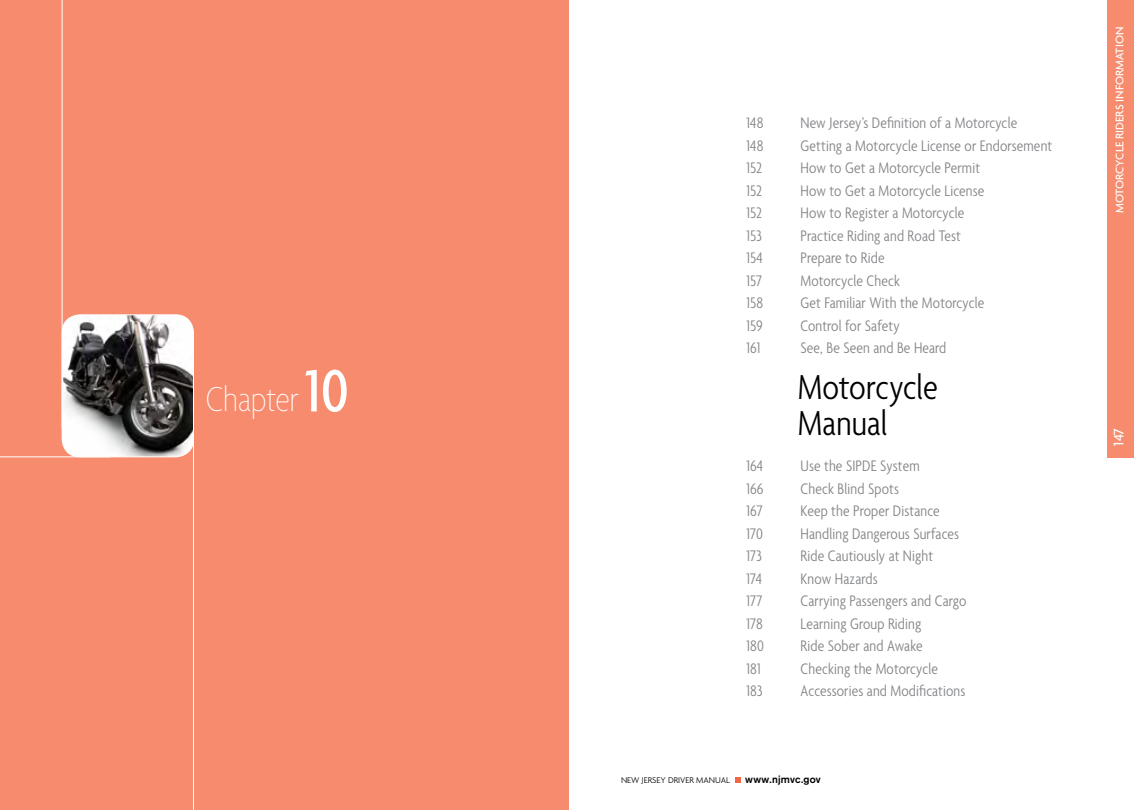
<style>
.page{position:relative;width:1134px;height:810px;background:#fff}
.page>*{position:absolute;margin:0;border:0;box-sizing:border-box;transform-origin:0 0}
.t1{font:300 condensed 37.5px/36px "Agenda";letter-spacing:.005em;color:#000}
.t2{font:100 condensed 37.5px "Agenda";color:#fff}
.t3{font:300 condensed 16.5px "Agenda";letter-spacing:.01em;color:#808285}
.t4{font:500 15px "Agenda";color:#fff}
.t5{font:500 12px "Agenda";color:#fff}
.t6{font:700 10.5px "Akzidenz Grotesk";letter-spacing:.01em;color:#000}
.t7{font:300 9px "Agenda";color:#000}
.s1{font-weight:500;font-size:64.5px}
</style>
<div class="page">
<svg style="left:735px;top:777px;width:6px;height:6px"></svg>
<div style="left:0;top:0;width:569px;height:810px;background:#f68b6d"></div>
<hr style="left:193px;top:363px;width:1px;height:447px;background:#fff">
<hr style="left:0;top:456px;width:110px;height:1px;background:#fff">
<hr style="left:62px;top:0;width:1px;height:428px;background:#fff">
<img style="left:62px;top:315px;width:131px;height:142px">
<div style="left:62px;top:314px;width:132px;height:143px;border:1px solid #fff;border-radius:18px"></div>
<div style="left:1107px;top:0;width:27px;height:458px;background:#f68b6d"></div>
<p class="t3" style="left:747px;top:114px;width:18px">148</p>
<p class="t3" style="left:801px;top:114px;width:218px">New Jersey’s Definition of a Motorcycle</p>
<p class="t3" style="left:747px;top:136px;width:18px">148</p>
<p class="t3" style="left:801px;top:136px;width:253px">Getting a Motorcycle License or Endorsement</p>
<p class="t3" style="left:747px;top:159px;width:17px">152</p>
<p class="t3" style="left:801px;top:159px;width:181px">How to Get a Motorcycle Permit</p>
<p class="t3" style="left:747px;top:181px;width:17px">152</p>
<p class="t3" style="left:801px;top:181px;width:185px">How to Get a Motorcycle License</p>
<p class="t3" style="left:747px;top:204px;width:17px">152</p>
<p class="t3" style="left:801px;top:204px;width:165px">How to Register a Motorcycle</p>
<p class="t3" style="left:747px;top:226px;width:17px">153</p>
<p class="t3" style="left:801px;top:226px;width:162px">Practice Riding and Road Test</p>
<p class="t3" style="left:747px;top:249px;width:18px">154</p>
<p class="t3" style="left:801px;top:249px;width:86px">Prepare to Ride</p>
<p class="t3" style="left:747px;top:271px;width:17px">157</p>
<p class="t3" style="left:801px;top:271px;width:101px">Motorcycle Check</p>
<p class="t3" style="left:747px;top:294px;width:18px">158</p>
<p class="t3" style="left:801px;top:294px;width:185px">Get Familiar With the Motorcycle</p>
<p class="t3" style="left:747px;top:316px;width:18px">159</p>
<p class="t3" style="left:801px;top:316px;width:101px">Control for Safety</p>
<p class="t3" style="left:747px;top:339px;width:15px">161</p>
<p class="t3" style="left:801px;top:339px;width:147px">See, Be Seen and Be Heard</p>
<h1 class="t2" style="left:206px;top:379px;width:144px">Chapter <span class="s1">10</span></h1>
<h1 class="t1" style="left:798px;top:369px;width:142px">Motorcycle<br>Manual</h1>
<p class="t3" style="left:747px;top:457px;width:18px">164</p>
<p class="t3" style="left:801px;top:457px;width:121px">Use the SIPDE System</p>
<p class="t3" style="left:747px;top:479px;width:19px">166</p>
<p class="t3" style="left:801px;top:479px;width:100px">Check Blind Spots</p>
<p class="t3" style="left:747px;top:502px;width:18px">167</p>
<p class="t3" style="left:801px;top:502px;width:141px">Keep the Proper Distance</p>
<p class="t3" style="left:747px;top:524px;width:18px">170</p>
<p class="t3" style="left:801px;top:524px;width:160px">Handling Dangerous Surfaces</p>
<p class="t3" style="left:747px;top:547px;width:17px">173</p>
<p class="t3" style="left:801px;top:547px;width:134px">Ride Cautiously at Night</p>
<p class="t3" style="left:747px;top:569px;width:17px">174</p>
<p class="t3" style="left:801px;top:569px;width:79px">Know Hazards</p>
<p class="t3" style="left:747px;top:592px;width:18px">177</p>
<p class="t3" style="left:801px;top:592px;width:167px">Carrying Passengers and Cargo</p>
<p class="t3" style="left:747px;top:614px;width:18px">178</p>
<p class="t3" style="left:801px;top:614px;width:122px">Learning Group Riding</p>
<p class="t3" style="left:747px;top:637px;width:19px">180</p>
<p class="t3" style="left:801px;top:637px;width:124px">Ride Sober and Awake</p>
<p class="t3" style="left:747px;top:659px;width:16px">181</p>
<p class="t3" style="left:801px;top:659px;width:139px">Checking the Motorcycle</p>
<p class="t3" style="left:747px;top:682px;width:18px">183</p>
<p class="t3" style="left:801px;top:682px;width:166px">Accessories and Modifications</p>
<p class="t7" style="left:621px;top:775px;width:111px">NEW JERSEY DRIVER MANUAL</p>
<p class="t6" style="left:745px;top:773px;width:77px">www.njmvc.gov</p>
<p class="t5" style="left:1112px;top:213px;width:188px;rotate:-90deg">Motorcycle riders information</p>
<p class="t4" style="left:1110px;top:446px;width:19px;rotate:-90deg">147</p>
</div>
